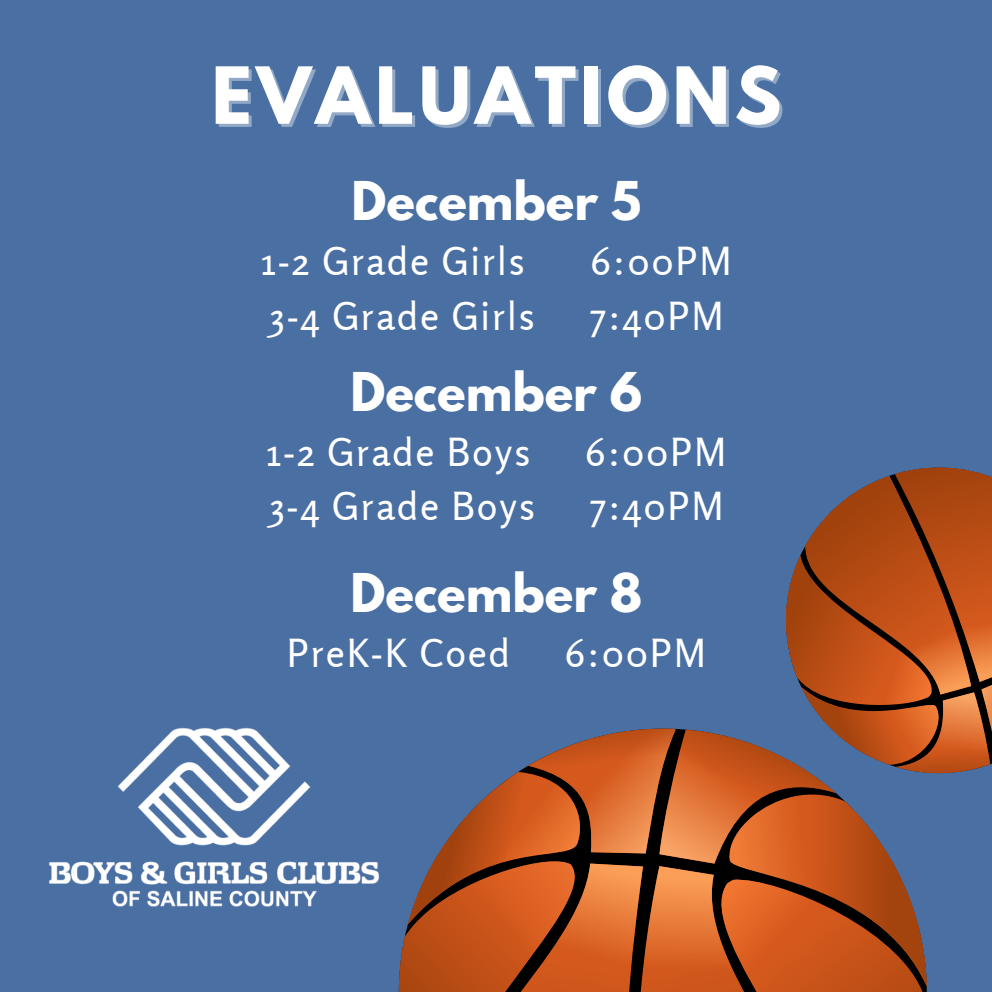
<style>
.page{position:relative;width:992px;height:992px;background:#4a6fa2}
.page>*{position:absolute;margin:0;border:0;box-sizing:border-box;transform-origin:0 0}
.t1{font:700 69.75px "League Spartan";letter-spacing:.065em;color:#fff}
.t2{font:700 47.25px "League Spartan";color:#fff}
.t3{font:38.5px "Rosario";letter-spacing:.045em;color:#fff}
</style>
<div class="page">
<svg style="left:610px;top:728px;width:127px;height:115px;background:#b95c2c"></svg>
<svg style="left:610px;top:843px;width:23px;height:149px;background:#cc6b32"></svg>
<svg style="left:633px;top:814px;width:76px;height:178px;background:#b36130"></svg>
<svg style="left:709px;top:763px;width:218px;height:229px;background:#ab5126"></svg>
<svg style="left:737px;top:739px;width:190px;height:82px"></svg>
<svg style="left:862px;top:467px;width:130px;height:21px;fill:#a1430f"></svg>
<svg style="left:746px;top:603px;width:41px;height:146px"></svg>
<svg style="left:787px;top:488px;width:205px;height:313px"></svg>
<img style="left:49px;top:728px;width:561px;height:264px">
<h1 class="t1" style="left:211px;top:61px;width:571px">EVALUATIONS</h1>
<p class="t2" style="left:352px;top:178px;width:291px">December 5</p>
<p class="t3" style="left:261px;top:238px;width:266px">1-2 Grade Girls</p>
<p class="t3" style="left:591px;top:238px;width:143px">6:00PM</p>
<p class="t3" style="left:269px;top:292px;width:268px">3-4 Grade Girls</p>
<p class="t3" style="left:590px;top:292px;width:135px">7:40PM</p>
<p class="t2" style="left:350px;top:368px;width:293px">December 6</p>
<p class="t3" style="left:266px;top:428px;width:266px">1-2 Grade Boys</p>
<p class="t3" style="left:585px;top:428px;width:143px">6:00PM</p>
<p class="t3" style="left:269px;top:482px;width:268px">3-4 Grade Boys</p>
<p class="t3" style="left:590px;top:482px;width:135px">7:40PM</p>
<p class="t2" style="left:350px;top:569px;width:293px">December 8</p>
<p class="t3" style="left:287px;top:629px;width:225px">PreK-K Coed</p>
<p class="t3" style="left:565px;top:629px;width:143px">6:00PM</p>
</div>
